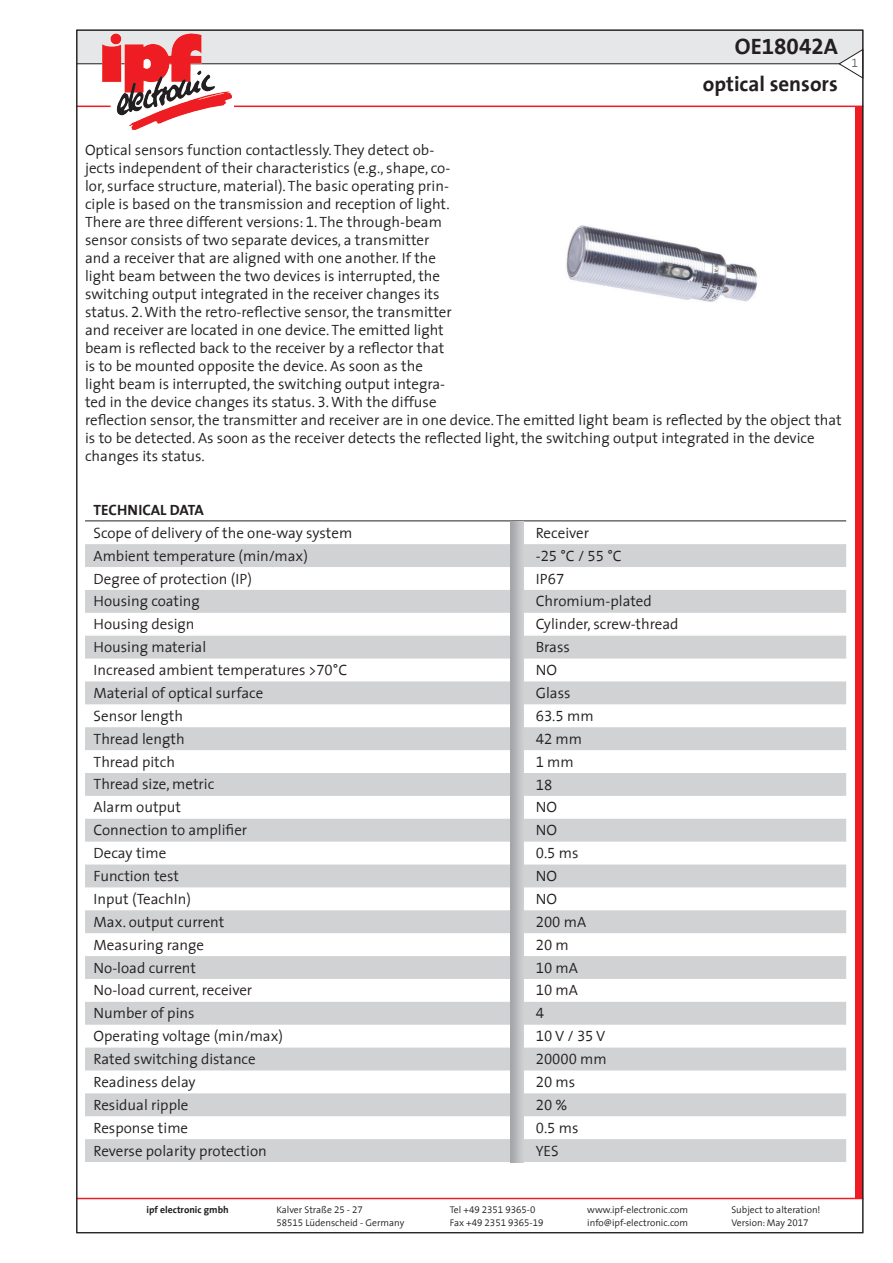
<style>
.page{position:relative;width:893px;height:1263px;background:#fff}
.page>*{position:absolute;margin:0;border:0;box-sizing:border-box;transform-origin:0 0}
.t1{font:300 22.5px "BHM The Sans Tab";color:#231f20}
.t2{font:300 21px "BHM The Sans Tab";color:#231f20}
.t3{font:300 15px/18px "BHM The Sans Tab";color:#231f20}
.t4{font:300 15px "BHM The Sans Tab";color:#231f20}
.t5{font:300 12px "BHM The Sans Tab";color:#636366}
.t6{font:300 9.75px "BHM The Sans Tab";color:#231f20}
.t7{font:300 9.75px "BHM The Sans Tab";color:#231f20}
</style>
<div class="page">
<div style="left:77px;top:30px;width:786px;height:34px;background:#e6e7e9"></div>
<hr style="left:234px;top:106px;width:629px;height:1px;background:#ee1d23">
<hr style="left:77px;top:63px;width:786px;height:1px;background:#231f20">
<svg style="left:838px;top:48px;width:26px;height:31px"></svg>
<div style="left:855px;top:107px;width:8px;height:1092px;background:#ee1d23"></div>
<hr style="left:77px;top:106px;width:34px;height:1px;background:#ee1d23">
<hr style="left:77px;top:1198px;width:786px;height:1px;background:#ee1d23">
<img style="left:102px;top:33px;width:130px;height:96px">
<svg style="left:85px;top:544px;width:761px;height:618px;fill:#d4d5d6"></svg>
<hr style="left:85px;top:520px;width:425px;height:1px;background:#231f20">
<svg style="left:510px;top:520px;width:13px;height:1px"></svg>
<hr style="left:523px;top:520px;width:323px;height:1px;background:#231f20">
<img style="left:510px;top:521px;width:13px;height:641px">
<img style="left:566px;top:225px;width:192px;height:77px">
<h1 class="t1" style="left:735px;top:28px;width:104px">OE18042A</h1>
<h2 class="t2" style="left:703px;top:66px;width:137px">optical sensors</h2>
<p class="t5" style="left:851px;top:53px;width:8px">1</p>
<p class="t3" style="left:85px;top:140px;width:758px">Optical sensors function contactlessly. They detect ob-<br>jects independent of their characteristics (e.g., shape, co-<br>lor, surface structure, material). The basic operating prin-<br>ciple is based on the transmission and reception of light.<br>There are three different versions: 1. The through-beam<br>sensor consists of two separate devices, a transmitter<br>and a receiver that are aligned with one another. If the<br>light beam between the two devices is interrupted, the<br>switching output integrated in the receiver changes its<br>status. 2. With the retro-reflective sensor, the transmitter<br>and receiver are located in one device. The emitted light<br>beam is reflected back to the receiver by a reflector that<br>is to be mounted opposite the device. As soon as the<br>light beam is interrupted, the switching output integra-<br>ted in the device changes its status. 3. With the diffuse<br>reflection sensor, the transmitter and receiver are in one device. The emitted light beam is reflected by the object that is to be detected. As soon as the receiver detects the reflected light, the switching output integrated in the device changes its status.</p>
<p class="t4" style="left:94px;top:497px;width:112px">TECHNICAL DATA</p>
<p class="t3" style="left:94px;top:523px;width:260px">Scope of delivery of the one-way system</p>
<p class="t3" style="left:536px;top:523px;width:55px">Receiver</p>
<p class="t3" style="left:94px;top:546px;width:216px">Ambient temperature (min/max)</p>
<p class="t3" style="left:536px;top:546px;width:87px">-25 °C / 55 °C</p>
<p class="t3" style="left:94px;top:569px;width:160px">Degree of protection (IP)</p>
<p class="t3" style="left:536px;top:569px;width:30px">IP67</p>
<p class="t3" style="left:94px;top:592px;width:108px">Housing coating</p>
<p class="t3" style="left:536px;top:592px;width:118px">Chromium-plated</p>
<p class="t3" style="left:94px;top:615px;width:103px">Housing design</p>
<p class="t3" style="left:536px;top:615px;width:144px">Cylinder, screw-thread</p>
<p class="t3" style="left:94px;top:638px;width:114px">Housing material</p>
<p class="t3" style="left:536px;top:638px;width:36px">Brass</p>
<p class="t3" style="left:94px;top:660px;width:255px">Increased ambient temperatures &gt;70°C</p>
<p class="t3" style="left:536px;top:660px;width:23px">NO</p>
<p class="t3" style="left:94px;top:683px;width:171px">Material of optical surface</p>
<p class="t3" style="left:536px;top:683px;width:36px">Glass</p>
<p class="t3" style="left:94px;top:706px;width:91px">Sensor length</p>
<p class="t3" style="left:536px;top:706px;width:59px">63.5 mm</p>
<p class="t3" style="left:94px;top:729px;width:93px">Thread length</p>
<p class="t3" style="left:536px;top:729px;width:48px">42 mm</p>
<p class="t3" style="left:94px;top:752px;width:83px">Thread pitch</p>
<p class="t3" style="left:536px;top:752px;width:40px">1mm</p>
<p class="t3" style="left:94px;top:775px;width:122px">Thread size, metric</p>
<p class="t3" style="left:536px;top:775px;width:18px">18</p>
<p class="t3" style="left:94px;top:798px;width:89px">Alarm output</p>
<p class="t3" style="left:536px;top:798px;width:23px">NO</p>
<p class="t3" style="left:94px;top:821px;width:155px">Connection to amplifier</p>
<p class="t3" style="left:536px;top:821px;width:23px">NO</p>
<p class="t3" style="left:94px;top:843px;width:74px">Decay time</p>
<p class="t3" style="left:536px;top:843px;width:44px">0.5 ms</p>
<p class="t3" style="left:94px;top:866px;width:87px">Function test</p>
<p class="t3" style="left:536px;top:866px;width:23px">NO</p>
<p class="t3" style="left:94px;top:889px;width:99px">Input (TeachIn)</p>
<p class="t3" style="left:536px;top:889px;width:23px">NO</p>
<p class="t3" style="left:94px;top:912px;width:132px">Max. output current</p>
<p class="t3" style="left:536px;top:912px;width:52px">200 mA</p>
<p class="t3" style="left:94px;top:935px;width:112px">Measuring range</p>
<p class="t3" style="left:536px;top:935px;width:35px">20m</p>
<p class="t3" style="left:94px;top:958px;width:104px">No-load current</p>
<p class="t3" style="left:536px;top:958px;width:44px">10 mA</p>
<p class="t3" style="left:94px;top:981px;width:160px">No-load current, receiver</p>
<p class="t3" style="left:536px;top:981px;width:44px">10 mA</p>
<p class="t3" style="left:94px;top:1004px;width:103px">Number of pins</p>
<p class="t3" style="left:536px;top:1004px;width:10px">4</p>
<p class="t3" style="left:94px;top:1027px;width:191px">Operating voltage (min/max)</p>
<p class="t3" style="left:536px;top:1027px;width:71px">10V / 35V</p>
<p class="t3" style="left:94px;top:1049px;width:164px">Rated switching distance</p>
<p class="t3" style="left:536px;top:1049px;width:73px">20000 mm</p>
<p class="t3" style="left:94px;top:1072px;width:104px">Readiness delay</p>
<p class="t3" style="left:536px;top:1072px;width:41px">20 ms</p>
<p class="t3" style="left:94px;top:1095px;width:96px">Residual ripple</p>
<p class="t3" style="left:536px;top:1095px;width:33px">20%</p>
<p class="t3" style="left:94px;top:1118px;width:96px">Response time</p>
<p class="t3" style="left:536px;top:1118px;width:44px">0.5 ms</p>
<p class="t3" style="left:94px;top:1141px;width:175px">Reverse polarity protection</p>
<p class="t3" style="left:536px;top:1141px;width:24px">YES</p>
<p class="t7" style="left:147px;top:1202px;width:84px">ipf electronic gmbh</p>
<p class="t6" style="left:276px;top:1202px;width:88px">Kalver Straße 25 - 27</p>
<p class="t6" style="left:450px;top:1202px;width:87px">Tel +49 2351 9365-0</p>
<p class="t6" style="left:587px;top:1202px;width:102px">www.ipf-electronic.com</p>
<p class="t6" style="left:731px;top:1202px;width:91px">Subject to alteration!</p>
<p class="t6" style="left:276px;top:1214px;width:129px">58515 Lüdenscheid - Germany</p>
<p class="t6" style="left:450px;top:1214px;width:95px">Fax +49 2351 9365-19</p>
<p class="t6" style="left:587px;top:1214px;width:102px">info@ipf-electronic.com</p>
<p class="t6" style="left:731px;top:1214px;width:79px">Version: May 2017</p>
</div>
